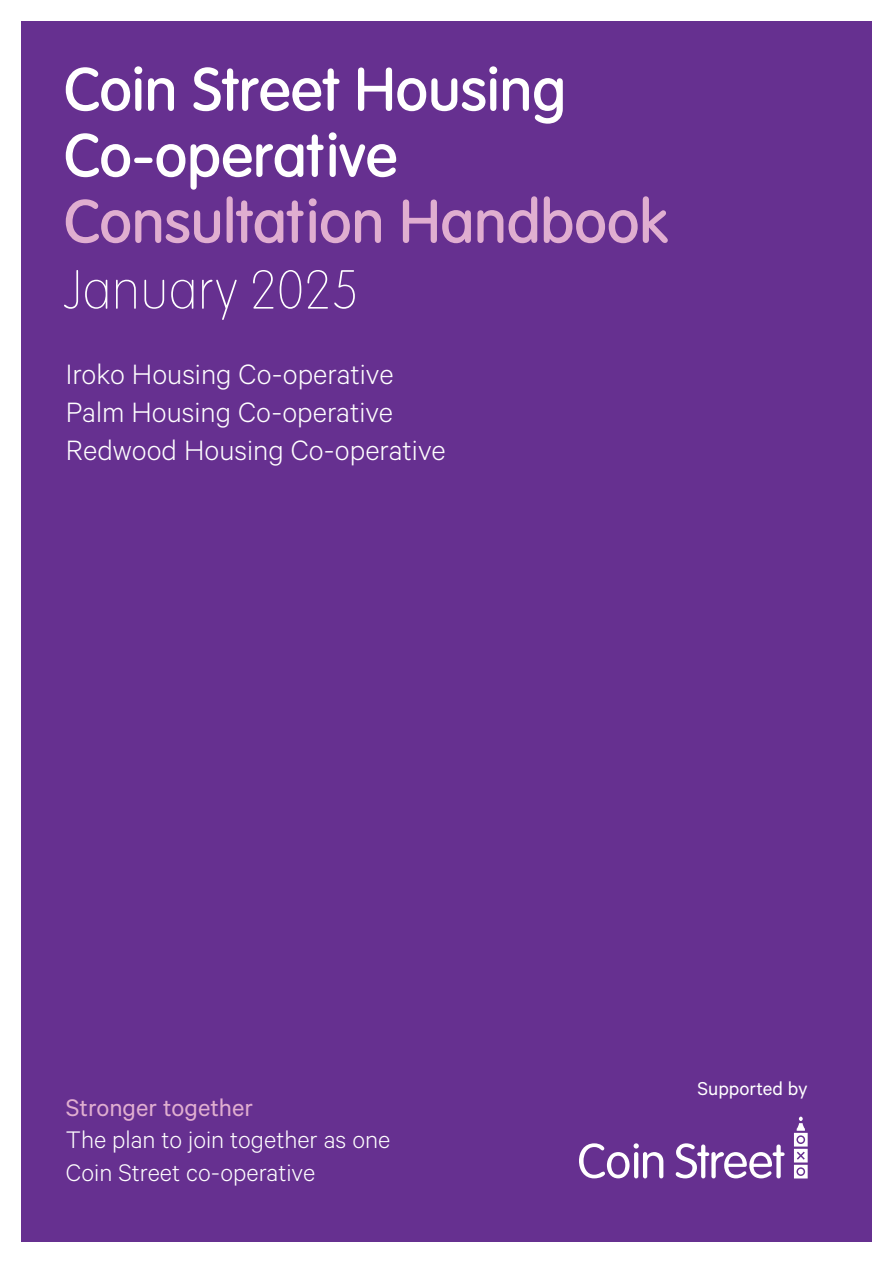
<style>
.page{position:relative;width:893px;height:1263px;background:#fff}
.page>*{position:absolute;margin:0;border:0;box-sizing:border-box;transform-origin:0 0}
.t1{font:500 60px/66px "VAG Rounded Next";color:#fff}
.t2{font:500 60px "VAG Rounded Next";color:#e0aed0}
.t3{font:100 54px "VAG Rounded Next";color:#fff}
.Body{font:300 31.5px "Calibre";color:#fff}
.Body-2{font:300 27px/32.4px "Calibre";color:#fff}
.Body-3{font:27px "Calibre";color:#e0aed0}
.Body-4{font:21px "Calibre";color:#fff}
</style>
<div class="page">
<div style="left:21px;top:21px;width:851px;height:1221px;background:#663090"></div>
<svg style="left:579px;top:1143px;width:84px;height:35px"></svg>
<svg style="left:676px;top:1143px;width:109px;height:35px"></svg>
<svg style="left:794px;top:1117px;width:14px;height:61px"></svg>
<p class="t1" style="left:64px;top:58px;width:504px">Coin Street Housing<br>Co-operative</p>
<p class="t2" style="left:64px;top:185px;width:605px">Consultation Handbook</p>
<p class="t3" style="left:64px;top:260px;width:297px">January 2025</p>
<p class="Body" style="left:66px;top:356px;width:329px">Iroko Housing Co-operative</p>
<p class="Body" style="left:66px;top:394px;width:329px">Palm Housing Co-operative</p>
<p class="Body" style="left:66px;top:431px;width:381px">Redwood Housing Co-operative</p>
<p class="Body-3" style="left:66px;top:1092px;width:189px">Stronger together</p>
<p class="Body-2" style="left:66px;top:1122px;width:326px">The plan to join together as one<br>Coin Street co-operative</p>
<p class="Body-4" style="left:697px;top:1076px;width:112px">Supported by</p>
</div>
